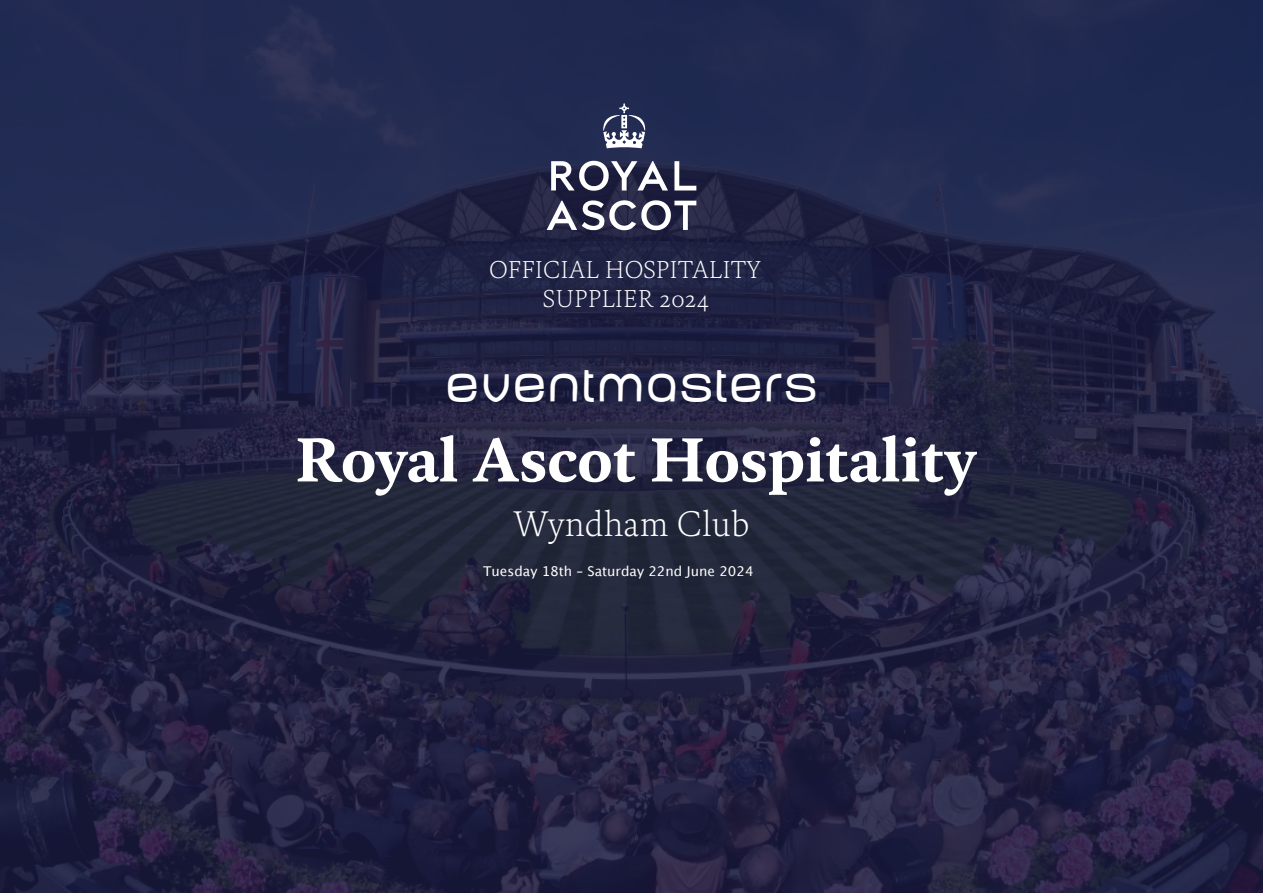
<style>
.page{position:relative;width:1263px;height:893px;background:#fff}
.page>*{position:absolute;margin:0;border:0;box-sizing:border-box;transform-origin:0 0}
.t1{font:700 63px "Kievit Serif";color:#fff}
.t2{font:49.5px "Baby Mine Plump";color:#fff}
.t3{font:300 36px "Kievit Serif";color:#fff}
.t4{font:300 24.75px/29.5px "Kievit Serif";color:#fff;text-align:center}
.t5{font:13.5px "Lucida Grande";color:#fff}
</style>
<div class="page">
<div style="left:0;top:0;width:1263px;height:893px;background:#19193e;opacity:.8"></div>
<svg style="left:547px;top:103px;width:149px;height:128px"></svg>
<h3 class="t4" style="left:489px;top:256px;width:274px">OFFICIAL HOSPITALITY<br>SUPPLIER 2024</h3>
<h2 class="t2" style="left:445px;top:367px;width:374px">eventmasters</h2>
<h1 class="t1" style="left:296px;top:434px;width:682px">Royal Ascot Hospitality</h1>
<h3 class="t3" style="left:514px;top:508px;width:237px">Wyndham Club</h3>
<p class="t5" style="left:483px;top:566px;width:272px">Tuesday 18th – Saturday 22nd June 2024</p>
</div>
